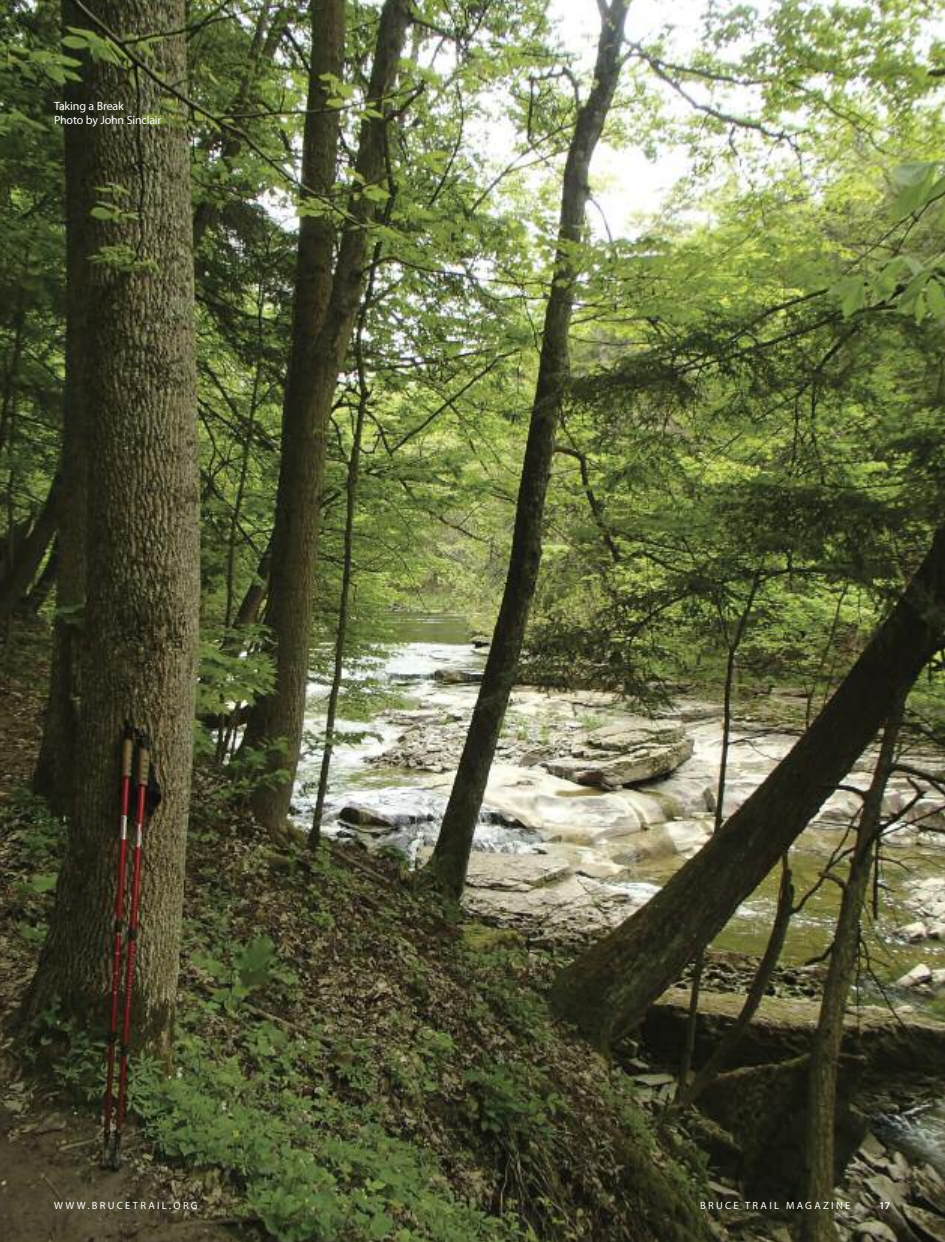
<style>
.page{position:relative;width:945px;height:1242px;background:#fff}
.page>*{position:absolute;margin:0;border:0;box-sizing:border-box;transform-origin:0 0}
.t1{font:12px/13.5px "Myriad Pro";letter-spacing:-.015em;color:#fff}
.t2{font:10.5px "Myriad Pro";letter-spacing:.22em;color:#fff}
.t3{font:600 10.5px "Myriad Pro";color:#fff}
</style>
<div class="page">
<img style="left:0;top:0;width:945px;height:1242px">
<p class="t1" style="left:54px;top:100px;width:109px">Taking a Break<br>Photo by John Sinclair</p>
<p class="t2" style="left:54px;top:1202px;width:145px">WWW.BRUCETRAIL.ORG</p>
<p class="t2" style="left:700px;top:1202px;width:152px">BRUCE TRAIL MAGAZINE</p>
<p class="t3" style="left:879px;top:1202px;width:13px">17</p>
</div>
